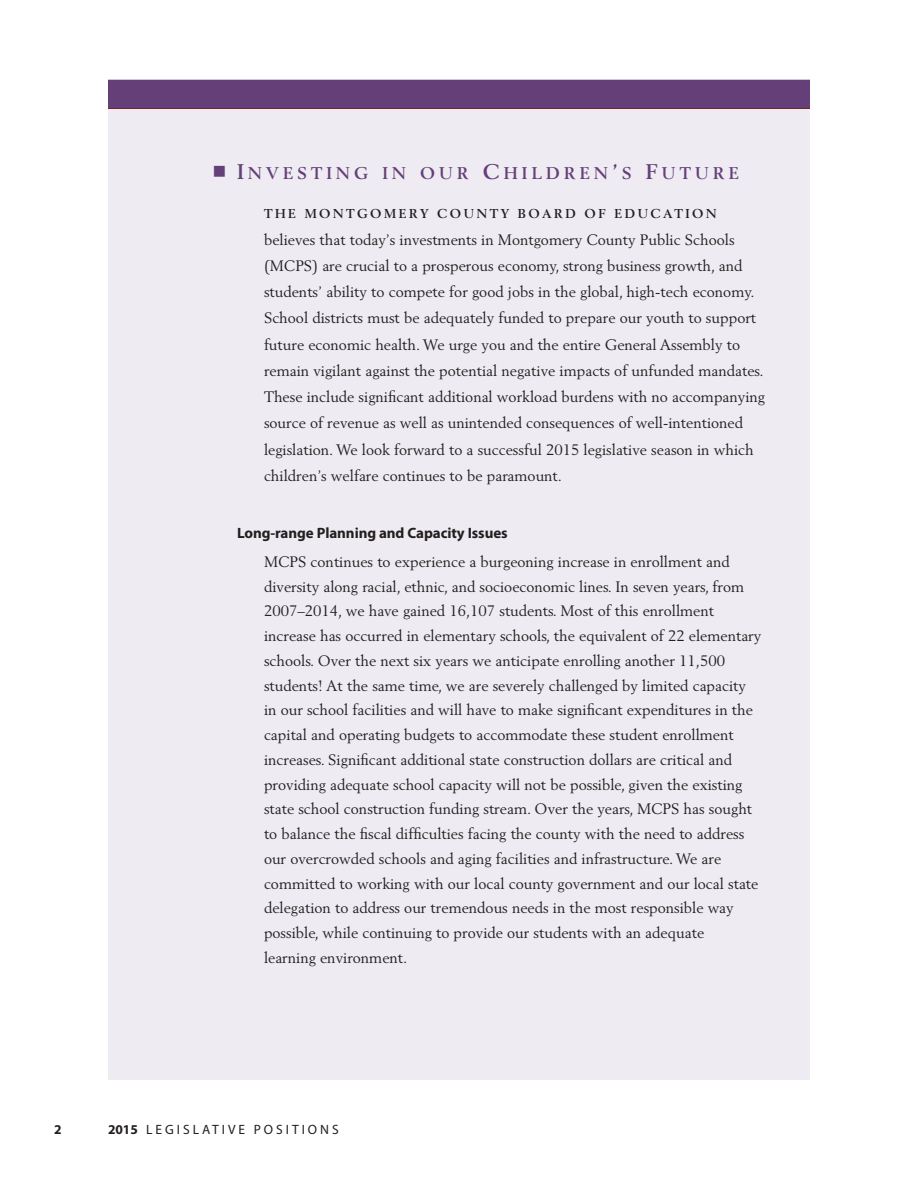
<style>
.page{position:relative;width:918px;height:1188px;background:#fff}
.page>*{position:absolute;margin:0;border:0;box-sizing:border-box;transform-origin:0 0}
.t1{font:16.8px "Berling LT Std Bold SC800";letter-spacing:.25em;color:#653f78}
.Text_Leaded_Indented{font:15px/24.8px "Berling LT Std";color:#231f20}
.Head_Supports_Oppose{font:700 15px "Myriad Pro";letter-spacing:-.005em;color:#231f20}
.t2{font:13.5px "Myriad Pro";letter-spacing:.22em;color:#231f20}
.t3{font:700 13.5px "Myriad Pro";color:#231f20}
.Text_Leaded_Indented-2{font:700 12.75px "Berling LT Std";letter-spacing:.2em;color:#231f20}
.s1{font-size:21px}
.s2{font-weight:700}
</style>
<div class="page">
<div style="left:108px;top:81px;width:702px;height:999px;background:#eeebf2"></div>
<div style="left:108px;top:80px;width:702px;height:28px;background:#653f78"></div>
<p class="t1" style="left:237px;top:163px;width:504px"><span class="s1">I</span>NVESTING IN OUR <span class="s1">C</span>HILDREN<span class="s1">’</span>S <span class="s1">F</span>UTURE</p>
<p class="Text_Leaded_Indented-2" style="left:264px;top:206px;width:454px">THE MONTGOMERY COUNTY BOARD OF EDUCATION</p>
<p class="Text_Leaded_Indented" style="left:264px;top:226px;width:503px;line-height:26.2px">believes that today’s investments in Montgomery County Public Schools (MCPS) are crucial to a prosperous economy, strong business growth, and students’ ability to compete for good jobs in the global, high-tech economy.<br>School districts must be adequately funded to prepare our youth to support future economic health. We urge you and the entire General Assembly to remain vigilant against the potential negative impacts of unfunded mandates.<br>These include significant additional workload burdens with no accompanying source of revenue as well as unintended consequences of well-intentioned legislation. We look forward to a successful 2015 legislative season in which children’s welfare continues to be paramount.</p>
<p class="Head_Supports_Oppose" style="left:237px;top:523px;width:272px">Long-range Planning and Capacity Issues</p>
<p class="Text_Leaded_Indented" style="left:264px;top:549px;width:499px">MCPS continues to experience a burgeoning increase in enrollment and diversity along racial, ethnic, and socioeconomic lines. In seven years, from 2007–2014, we have gained 16,107 students. Most of this enrollment increase has occurred in elementary schools, the equivalent of 22 elementary schools. Over the next six years we anticipate enrolling another 11,500 students! At the same time, we are severely challenged by limited capacity in our school facilities and will have to make significant expenditures in the capital and operating budgets to accommodate these student enrollment increases. Significant additional state construction dollars are critical and providing adequate school capacity will not be possible, given the existing state school construction funding stream. Over the years, MCPS has sought to balance the fiscal difficulties facing the county with the need to address our overcrowded schools and aging facilities and infrastructure. We are committed to working with our local county government and our local state delegation to address our tremendous needs in the most responsible way possible, while continuing to provide our students with an adequate<br>learning environment.</p>
<p class="t3" style="left:54px;top:1121px;width:9px">2</p>
<p class="t2" style="left:108px;top:1121px;width:232px"><span class="s2">2015</span> LEGISLATIVE POSITIONS</p>
</div>
